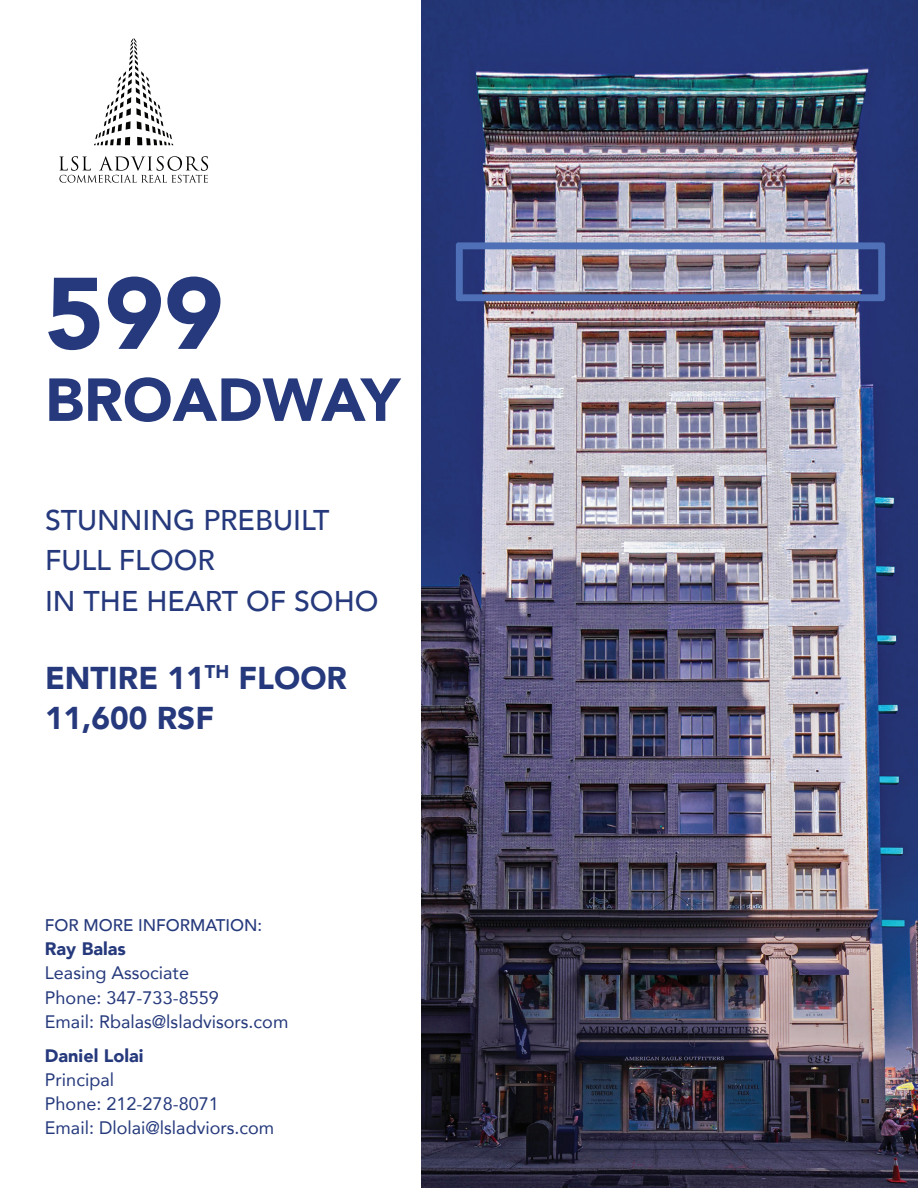
<style>
.page{position:relative;width:918px;height:1188px;background:#fff}
.page>*{position:absolute;margin:0;border:0;box-sizing:border-box;transform-origin:0 0}
.t1{font:900 100.5px "Avenir";color:#25397c}
.t2{font:900 60px "Avenir";color:#25397c}
.t3{font:900 31.5px/40.5px "Avenir";color:#25397c}
.t4{font:500 28.5px/40.5px "Avenir";color:#25397c}
.t5{font:18px/24px "Avenir";color:#25397c}
.t6{font:900 18px "Avenir";color:#25397c}
.t7{font:500 16.8px "Avenir";color:#25397c}
</style>
<div class="page">
<img style="left:422px;top:0;width:496px;height:1188px">
<svg style="left:94px;top:38px;width:79px;height:107px"></svg>
<svg style="left:59px;top:156px;width:149px;height:27px"></svg>
<h1 class="t1" style="left:45px;top:228px;width:180px">599</h1>
<h2 class="t2" style="left:45px;top:349px;width:357px">BROADWAY</h2>
<h3 class="t4" style="left:45px;top:498px;width:335px">STUNNING PREBUILT<br>FULL FLOOR<br>IN THE HEART OF SOHO</h3>
<h3 class="t3" style="left:45px;top:657px;width:304px">ENTIRE 11<sup>TH</sup> FLOOR<br>11,600 RSF</h3>
<p class="t7" style="left:45px;top:911px;width:219px">FOR MORE INFORMATION:</p>
<p class="t6" style="left:45px;top:934px;width:82px">Ray Balas</p>
<p class="t5" style="left:45px;top:961px;width:245px">Leasing Associate<br>Phone: 347-733-8559<br>Email: Rbalas@lsladvisors.com</p>
<p class="t6" style="left:45px;top:1040px;width:100px">Daniel Lolai</p>
<p class="t5" style="left:45px;top:1067px;width:231px">Principal<br>Phone: 212-278-8071<br>Email: Dlolai@lsladviors.com</p>
</div>
